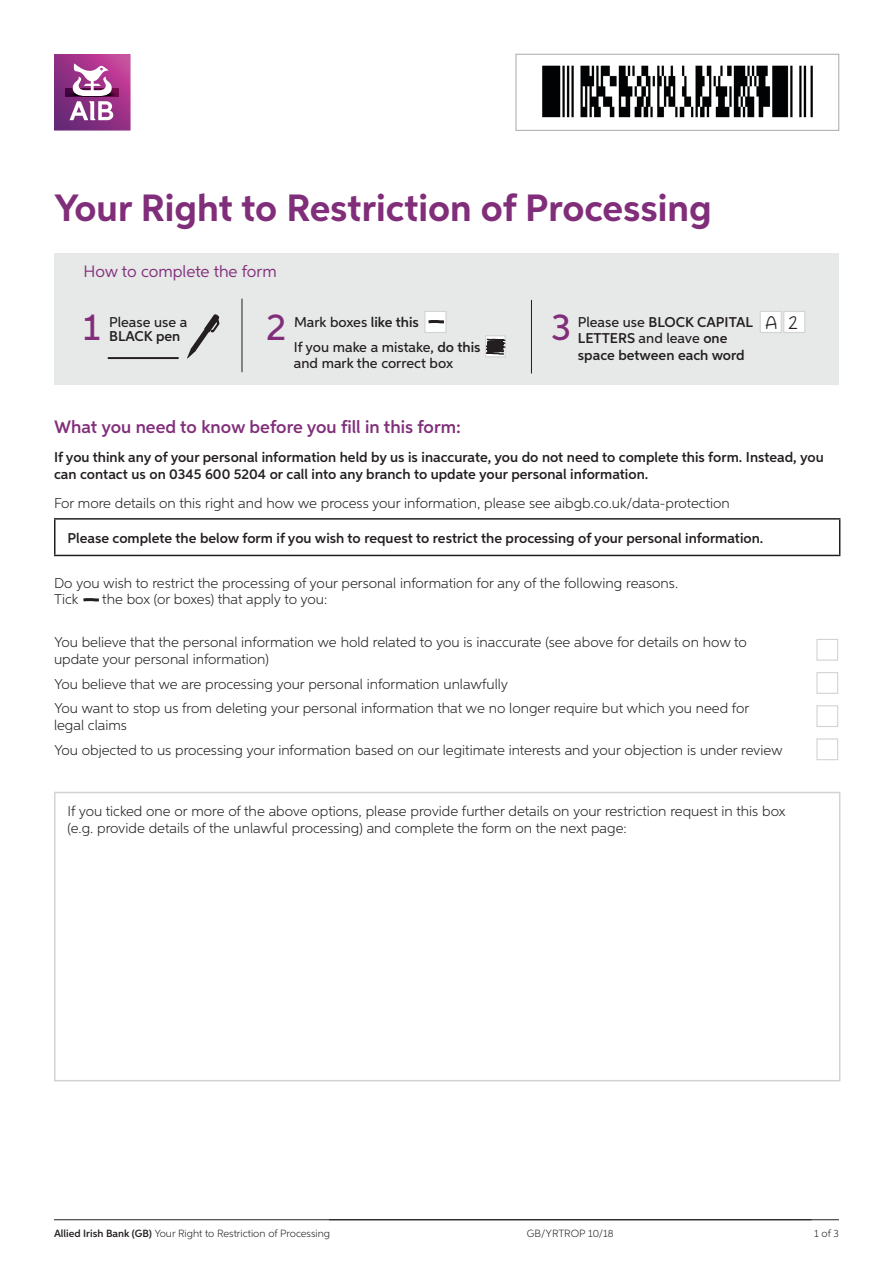
<style>
.page{position:relative;width:893px;height:1263px;background:#fff}
.page>*{position:absolute;margin:0;border:0;box-sizing:border-box;transform-origin:0 0}
.Body_Copy{font:700 38.1px "Aspira";color:#812e7a}
.t1{font:500 37.5px "Aspira";color:#812e7a}
.Body_Copy-2{font:600 18px "Aspira";color:#812e7a}
.t2{font:18px "Coffee At Midnight Demo";color:#231f20}
.Section_Heading{font:16.5px "Aspira";color:#812e7a}
.Body_Copy-3{font:300 14.25px/16.5px "Aspira";color:#231f20}
.Body_Copy-4{font:600 14.25px/16.5px "Aspira";color:#231f20}
.t3{font:500 14.25px/16.5px "Aspira";color:#231f20}
.t4{font:300 10.5px "Aspira";color:#231f20}
.s1{font-weight:600}
.s2{font-weight:500}
</style>
<div class="page">
<hr style="left:54px;top:1219px;width:785px;height:1px;background:#231f20">
<div style="left:54px;top:253px;width:785px;height:132px;background:#e7e8e8"></div>
<div style="left:760px;top:311px;width:22px;height:22px;background:#fff;border:1px solid #d1d3d4"></div>
<div style="left:783px;top:311px;width:22px;height:22px;background:#fff;border:1px solid #d1d3d4"></div>
<svg style="left:485px;top:335px;width:21px;height:22px"></svg>
<svg style="left:485px;top:337px;width:21px;height:18px"></svg>
<div style="left:424px;top:311px;width:23px;height:22px;background:#fff;border:1px solid #d1d3d4"></div>
<svg style="left:428px;top:318px;width:19px;height:7px"></svg>
<hr style="left:242px;top:299px;width:1px;height:73px;background:#231f20">
<hr style="left:531px;top:300px;width:1px;height:73px;background:#231f20">
<svg style="left:187px;top:314px;width:32px;height:45px"></svg>
<hr style="left:108px;top:357px;width:70px;height:2px;background:#231f20">
<hr style="left:54px;top:518px;width:786px;height:2px;background:#231f20">
<hr style="left:54px;top:520px;width:2px;height:35px;background:#231f20">
<hr style="left:839px;top:520px;width:1px;height:35px;background:#231f20">
<hr style="left:54px;top:555px;width:786px;height:1px;background:#231f20">
<svg style="left:83px;top:598px;width:16px;height:4px"></svg>
<div style="left:816px;top:639px;width:22px;height:22px;border:1px solid #d1d3d4"></div>
<div style="left:816px;top:672px;width:22px;height:22px;border:1px solid #d1d3d4"></div>
<div style="left:816px;top:705px;width:22px;height:22px;border:1px solid #d1d3d4"></div>
<div style="left:816px;top:738px;width:22px;height:22px;border:1px solid #d1d3d4"></div>
<hr style="left:54px;top:792px;width:786px;height:1px;background:#d1d3d4">
<hr style="left:54px;top:793px;width:1px;height:287px;background:#d1d3d4">
<hr style="left:839px;top:793px;width:1px;height:287px;background:#d1d3d4">
<hr style="left:54px;top:1080px;width:786px;height:1px;background:#d1d3d4">
<div style="left:516px;top:54px;width:323px;height:77px;background:#fff;border:1px solid #a7a9ac"></div>
<img style="left:542px;top:65px;width:271px;height:53px">
<svg style="left:54px;top:54px;width:77px;height:77px;background:#a75799"></svg>
<p class="Body_Copy" style="left:54px;top:184px;width:659px">Your Right to Restriction of Processing</p>
<p class="Section_Heading" style="left:84px;top:261px;width:195px">How to complete the form</p>
<p class="t3" style="left:109px;top:314px;width:80px">Please use a</p>
<p class="t1" style="left:266px;top:305px;width:22px">2</p>
<p class="t1" style="left:83px;top:305px;width:19px">1</p>
<p class="Body_Copy-4" style="left:109px;top:328px;width:73px">BLACK pen</p>
<p class="t3" style="left:294px;top:314px;width:126px">Mark boxes <span class="s1">like this</span></p>
<p class="t3" style="left:294px;top:338px;width:188px">If you make a mistake, <span class="s1">do this </span>and mark the correct box</p>
<p class="t1" style="left:551px;top:305px;width:21px">3</p>
<p class="Body_Copy-4" style="left:578px;top:314px;width:177px"><span class="s2">Please use</span> BLOCK CAPITAL<br>LETTERS <span class="s2">and leave</span> one space between each word</p>
<p class="t2" style="left:765px;top:311px;width:14px">A</p>
<p class="t2" style="left:788px;top:311px;width:11px">2</p>
<p class="Body_Copy-2" style="left:54px;top:416px;width:408px">What you need to know before you fill in this form:</p>
<p class="Body_Copy-4" style="left:54px;top:449px;width:771px">If you think any of your personal information held by us is inaccurate, you do not need to complete this form. Instead, you can contact us on 0345 600 5204 or call into any branch to update your personal information.</p>
<p class="Body_Copy-3" style="left:54px;top:494px;width:677px">For more details on this right and how we process your information, please see aibgb.co.uk/data-protection</p>
<p class="Body_Copy-4" style="left:68px;top:530px;width:697px">Please complete the below form if you wish to request to restrict the processing of your personal information.</p>
<p class="Body_Copy-3" style="left:54px;top:574px;width:626px">Do you wish to restrict the processing of your personal information for any of the following reasons.<br>Tick</p>
<p class="Body_Copy-3" style="left:102px;top:591px;width:227px">the box (or boxes) that apply to you:</p>
<p class="Body_Copy-3" style="left:54px;top:634px;width:694px">You believe that the personal information we hold related to you is inaccurate (see above for details on how to update your personal information)</p>
<p class="Body_Copy-3" style="left:54px;top:675px;width:456px">You believe that we are processing your personal information unlawfully</p>
<p class="Body_Copy-3" style="left:54px;top:700px;width:697px">You want to stop us from deleting your personal information that we no longer require but which you need for legal claims</p>
<p class="Body_Copy-3" style="left:54px;top:741px;width:730px">You objected to us processing your information based on our legitimate interests and your objection is under review</p>
<p class="Body_Copy-3" style="left:68px;top:803px;width:719px">If you ticked one or more of the above options, please provide further details on your restriction request in this box (e.g. provide details of the unlawful processing) and complete the form on the next page:</p>
<p class="t4" style="left:54px;top:1227px;width:278px"><span class="s1">Allied Irish Bank (GB)</span> Your Right to Restriction of Processing</p>
<p class="t4" style="left:527px;top:1227px;width:88px">GB/YRTROP 10/18</p>
<p class="t4" style="left:814px;top:1227px;width:26px">1 of 3</p>
</div>
